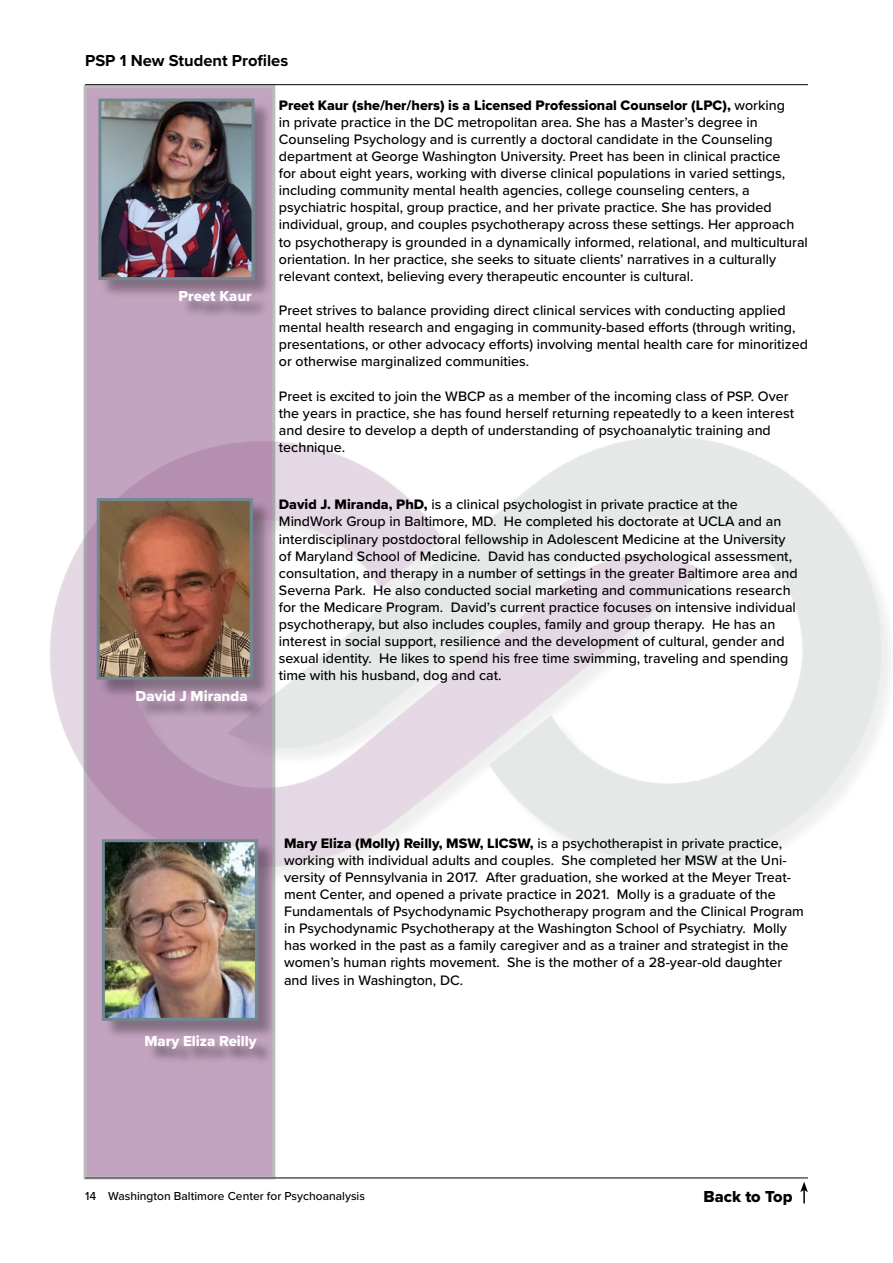
<style>
.page{position:relative;width:893px;height:1263px;background:#fff}
.page>*{position:absolute;margin:0;border:0;box-sizing:border-box;transform-origin:0 0}
.t1{font:700 16.5px "Proxima Nova";color:#000}
.t2{font:16.5px "Proxima Nova Extrabld";color:#000}
.t3{font:15px "Proxima Nova Extrabld";color:#fff}
.t4{font:500 14.25px/17.1px "Proxima Nova";color:#000}
.t5{font:14.25px "Proxima Nova Extrabld";color:#000}
.t6{font:500 12px "Proxima Nova";color:#000}
.s1{font-family:"Proxima Nova";font-weight:500}
.s2{font-family:"Proxima Nova Extrabld";font-weight:400}
</style>
<div class="page">
<hr style="left:85px;top:84px;width:723px;height:1px;background:#000">
<img style="left:50px;top:247px;width:786px;height:810px">
<svg style="left:800px;top:1182px;width:8px;height:21px"></svg>
<hr style="left:85px;top:1177px;width:723px;height:1px;background:#000">
<svg style="left:84px;top:85px;width:191px;height:1094px;fill:#c3a4c0"></svg>
<div style="left:100px;top:100px;width:173px;height:199px;background:#000;opacity:.32"></div>
<img style="left:102px;top:102px;width:148px;height:174px">
<div style="left:98px;top:98px;width:156px;height:182px;border:3px solid #708891"></div>
<div style="left:181px;top:292px;width:89px;height:27px;background:#000;opacity:.46"></div>
<div style="left:104px;top:841px;width:173px;height:199px;background:#000;opacity:.32"></div>
<img style="left:106px;top:843px;width:148px;height:174px">
<div style="left:102px;top:839px;width:156px;height:182px;border:3px solid #708891"></div>
<div style="left:147px;top:1037px;width:128px;height:30px;background:#000;opacity:.46"></div>
<div style="left:99px;top:500px;width:173px;height:199px;background:#000;opacity:.32"></div>
<img style="left:101px;top:502px;width:148px;height:174px">
<div style="left:97px;top:498px;width:156px;height:182px;border:3px solid #708891"></div>
<div style="left:138px;top:692px;width:128px;height:27px;background:#000;opacity:.46"></div>
<p class="t1" style="left:85px;top:48px;width:205px">PSP 1 New Student Profiles</p>
<p class="t3" style="left:179px;top:284px;width:75px">Preet Kaur</p>
<p class="t3" style="left:136px;top:685px;width:114px">David J Miranda</p>
<p class="t5" style="left:279px;top:94px;width:508px">Preet Kaur (she/her/hers) is a Licensed Professional Counselor (LPC), <span class="s1">working</span></p>
<p class="t4" style="left:279px;top:113px;width:530px">in private practice in the DC metropolitan area. She has a Master’s degree in Counseling Psychology and is currently a doctoral candidate in the Counseling department at George Washington University. Preet has been in clinical practice<br>for about eight years, working with diverse clinical populations in varied settings, including community mental health agencies, college counseling centers, a psychiatric hospital, group practice, and her private practice. She has provided individual, group, and couples psychotherapy across these settings. Her approach to psychotherapy is grounded in a dynamically informed, relational, and multicultural orientation. In her practice, she seeks to situate clients’ narratives in a culturally relevant context, believing every therapeutic encounter is cultural.</p>
<p class="t4" style="left:279px;top:301px;width:530px">Preet strives to balance providing direct clinical services with conducting applied mental health research and engaging in community-based efforts (through writing, presentations, or other advocacy efforts) involving mental health care for minoritized or otherwise marginalized communities.</p>
<p class="t4" style="left:279px;top:387px;width:517px">Preet is excited to join the WBCP as a member of the incoming class of PSP. Over the years in practice, she has found herself returning repeatedly to a keen interest and desire to develop a depth of understanding of psychoanalytic training and technique.</p>
<p class="t4" style="left:279px;top:495px;width:520px"><span class="s2">David J. Miranda, PhD,</span> is a clinical psychologist in private practice at the MindWork Group in Baltimore, MD. He completed his doctorate at UCLA and an interdisciplinary postdoctoral fellowship in Adolescent Medicine at the University of Maryland School of Medicine. David has conducted psychological assessment, consultation, and therapy in a number of settings in the greater Baltimore area and Severna Park. He also conducted social marketing and communications research for the Medicare Program. David’s current practice focuses on intensive individual psychotherapy, but also includes couples, family and group therapy. He has an interest in social support, resilience and the development of cultural, gender and sexual identity. He likes to spend his free time swimming, traveling and spending time with his husband, dog and cat.</p>
<p class="t3" style="left:144px;top:1030px;width:114px">Mary Eliza Reilly</p>
<p class="t4" style="left:284px;top:834px;width:521px"><span class="s2">Mary Eliza (Molly) Reilly, MSW, LICSW,</span> is a psychotherapist in private practice, working with individual adults and couples. She completed her MSW at the Uni&shy;versity of Pennsylvania in 2017. After graduation, she worked at the Meyer Treat&shy;ment Center, and opened a private practice in 2021. Molly is a graduate of the Fundamentals of Psychodynamic Psychotherapy program and the Clinical Program in Psychodynamic Psychotherapy at the Washington School of Psychiatry. Molly has worked in the past as a family caregiver and as a trainer and strategist in the women’s human rights movement. She is the mother of a 28-year-old daughter and lives in Washington, DC.</p>
<p class="t6" style="left:85px;top:1187px;width:281px">14 Washington Baltimore Center for Psychoanalysis</p>
<p class="t2" style="left:703px;top:1184px;width:90px">Back to Top</p>
</div>
